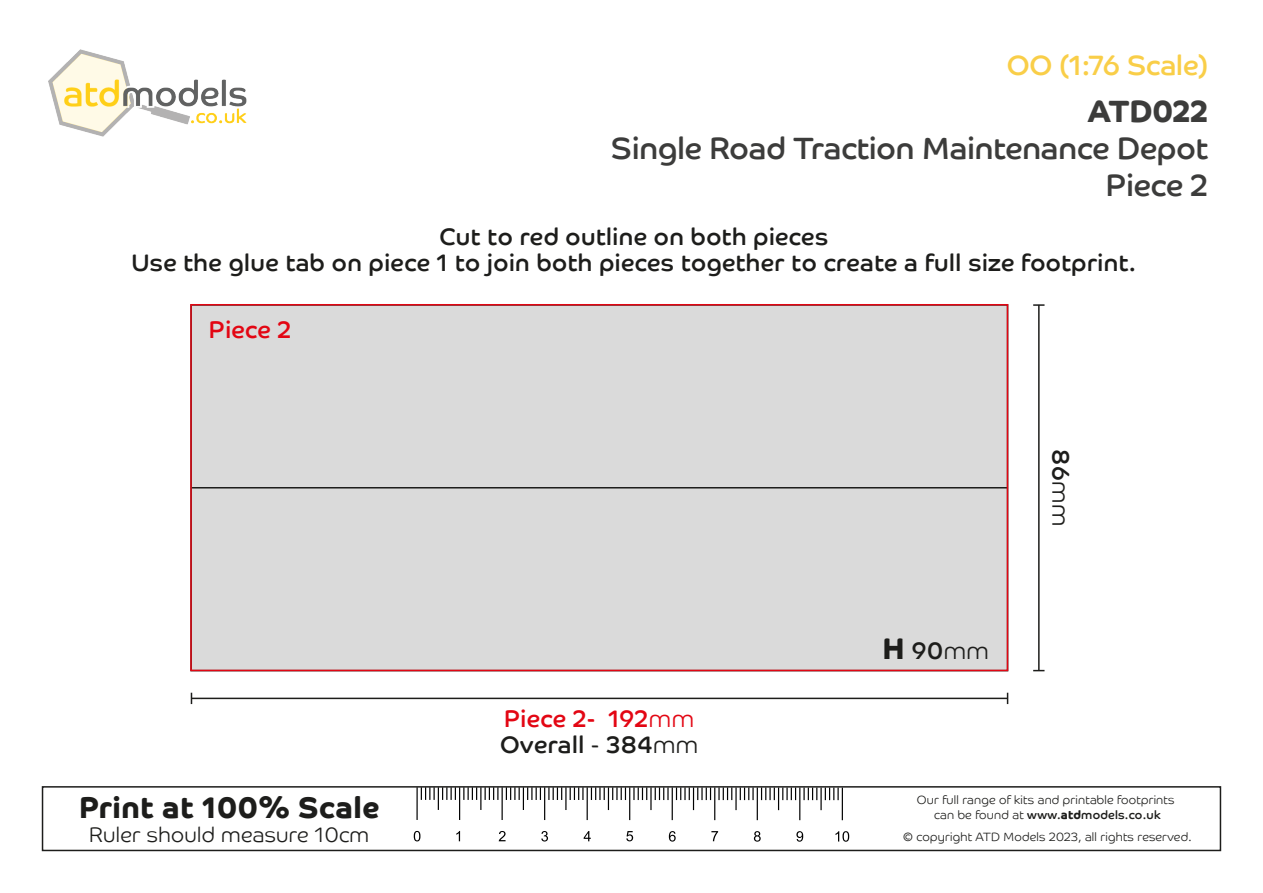
<style>
.page{position:relative;width:1263px;height:893px;background:#fff}
.page>*{position:absolute;margin:0;border:0;box-sizing:border-box;transform-origin:0 0}
.t1{font:30.9px/37px "Co Headline";color:#3c3c3b;text-align:right}
.t2{font:700 30.9px "Co Headline";color:#3c3c3b}
.t3{font:700 30px "Co Headline";letter-spacing:.02em;color:#1d1d1b}
.t4{font:28.05px "Co Headline";color:#f9ce48}
.t5{font:24px/25.5px "Co Headline";letter-spacing:.02em;color:#1d1d1b;text-align:center}
.t6{font:24px/25.5px "Co Headline";letter-spacing:.02em;color:#e30613}
.t7{font:300 21px "Co Headline";letter-spacing:.02em;color:#1d1d1b}
.t8{font:300 12px/15px "Co Headline";letter-spacing:.02em;color:#1d1d1b;text-align:center}
.s1{font-weight:300}
.s2{color:#1d1d1b}
.s3{font-weight:300;color:#1d1d1b}
.s4{font-weight:700;font-size:30px}
.s5{font-weight:400}
.s6{font-weight:700}
</style>
<div class="page">
<div style="left:42px;top:786px;width:1179px;height:65px;border:2px solid #1d1d1b"></div>
<hr style="left:416px;top:787px;width:2px;height:33px;background:#010101">
<svg style="left:421px;top:787px;width:35px;height:23px"></svg>
<hr style="left:459px;top:787px;width:1px;height:33px;background:#010101">
<svg style="left:463px;top:787px;width:35px;height:23px"></svg>
<hr style="left:501px;top:787px;width:2px;height:33px;background:#010101">
<svg style="left:506px;top:787px;width:35px;height:23px"></svg>
<hr style="left:544px;top:787px;width:1px;height:33px;background:#010101">
<svg style="left:548px;top:787px;width:35px;height:23px"></svg>
<hr style="left:587px;top:787px;width:1px;height:33px;background:#010101">
<svg style="left:591px;top:787px;width:35px;height:23px"></svg>
<hr style="left:629px;top:787px;width:1px;height:33px;background:#010101">
<svg style="left:633px;top:787px;width:14px;height:13px"></svg>
<hr style="left:650px;top:787px;width:2px;height:23px;background:#010101">
<svg style="left:655px;top:787px;width:14px;height:13px"></svg>
<hr style="left:672px;top:787px;width:1px;height:33px;background:#010101">
<svg style="left:676px;top:787px;width:35px;height:23px"></svg>
<hr style="left:714px;top:787px;width:1px;height:33px;background:#010101">
<svg style="left:718px;top:787px;width:14px;height:13px"></svg>
<hr style="left:735px;top:787px;width:2px;height:23px;background:#010101">
<svg style="left:740px;top:787px;width:14px;height:13px"></svg>
<hr style="left:757px;top:787px;width:1px;height:33px;background:#010101">
<svg style="left:761px;top:787px;width:35px;height:23px"></svg>
<hr style="left:799px;top:788px;width:1px;height:32px;background:#010101">
<svg style="left:803px;top:788px;width:14px;height:12px"></svg>
<hr style="left:820px;top:788px;width:2px;height:22px;background:#010101">
<svg style="left:825px;top:788px;width:14px;height:12px"></svg>
<hr style="left:842px;top:788px;width:1px;height:32px;background:#010101">
<svg style="left:414px;top:831px;width:6px;height:10px"></svg>
<svg style="left:499px;top:831px;width:6px;height:10px"></svg>
<svg style="left:584px;top:831px;width:7px;height:10px"></svg>
<svg style="left:669px;top:831px;width:7px;height:11px"></svg>
<svg style="left:754px;top:831px;width:7px;height:11px"></svg>
<svg style="left:835px;top:831px;width:14px;height:11px"></svg>
<svg style="left:456px;top:831px;width:4px;height:10px"></svg>
<svg style="left:541px;top:831px;width:7px;height:10px"></svg>
<svg style="left:626px;top:831px;width:7px;height:10px"></svg>
<svg style="left:711px;top:831px;width:7px;height:10px"></svg>
<svg style="left:796px;top:831px;width:7px;height:11px"></svg>
<hr style="left:1038px;top:305px;width:1px;height:365px;background:#1d1d1b">
<svg style="left:1033px;top:304px;width:11px;height:2px"></svg>
<div style="left:190px;top:304px;width:819px;height:368px;background:#dadada"></div>
<hr style="left:191px;top:698px;width:816px;height:1px;background:#1d1d1b">
<img style="left:48px;top:49px;width:198px;height:88px">
<h3 class="t4" style="left:1007px;top:49px;width:203px">OO (1:76 Scale)</h3>
<h1 class="t2" style="left:1087px;top:93px;width:122px">ATD022</h1>
<h1 class="t1" style="left:611px;top:129px;width:599px">Single Road Traction Maintenance Depot<br>Piece 2</h1>
<h3 class="t5" style="left:132px;top:224px;width:1006px">Cut to red outline on both pieces<br>Use the glue tab on piece 1 to join both pieces together to create a full size footprint.</h3>
<h3 class="t6" style="left:209px;top:317px;width:84px">Piece 2</h3>
<h2 class="t3" style="left:79px;top:790px;width:302px">Print at 100% Scale</h2>
<h3 class="t7" style="left:89px;top:822px;width:281px">Ruler should measure 10cm</h3>
<h3 class="t6" style="left:500px;top:706px;width:200px">Piece 2- 192<span class="s1">mm<br></span><span class="s2">Overall</span> <span class="s3">-</span> <span class="s2">384</span><span class="s3">mm</span></h3>
<h3 class="t5" style="left:882px;top:638px;width:108px"><span class="s4">H</span> 90<span class="s1">mm</span></h3>
<h3 class="t5" style="left:1073px;top:449px;width:79px;rotate:90deg">86<span class="s1">mm</span></h3>
<p class="t8" style="left:917px;top:792px;width:259px">Our full range of kits and printable footprints can be found at <span class="s5">www.</span><span class="s6">atd</span><span class="s5">models.co.uk</span></p>
<p class="t8" style="left:903px;top:830px;width:290px">© copyright ATD Models 2023, all rights reserved.</p>
</div>
